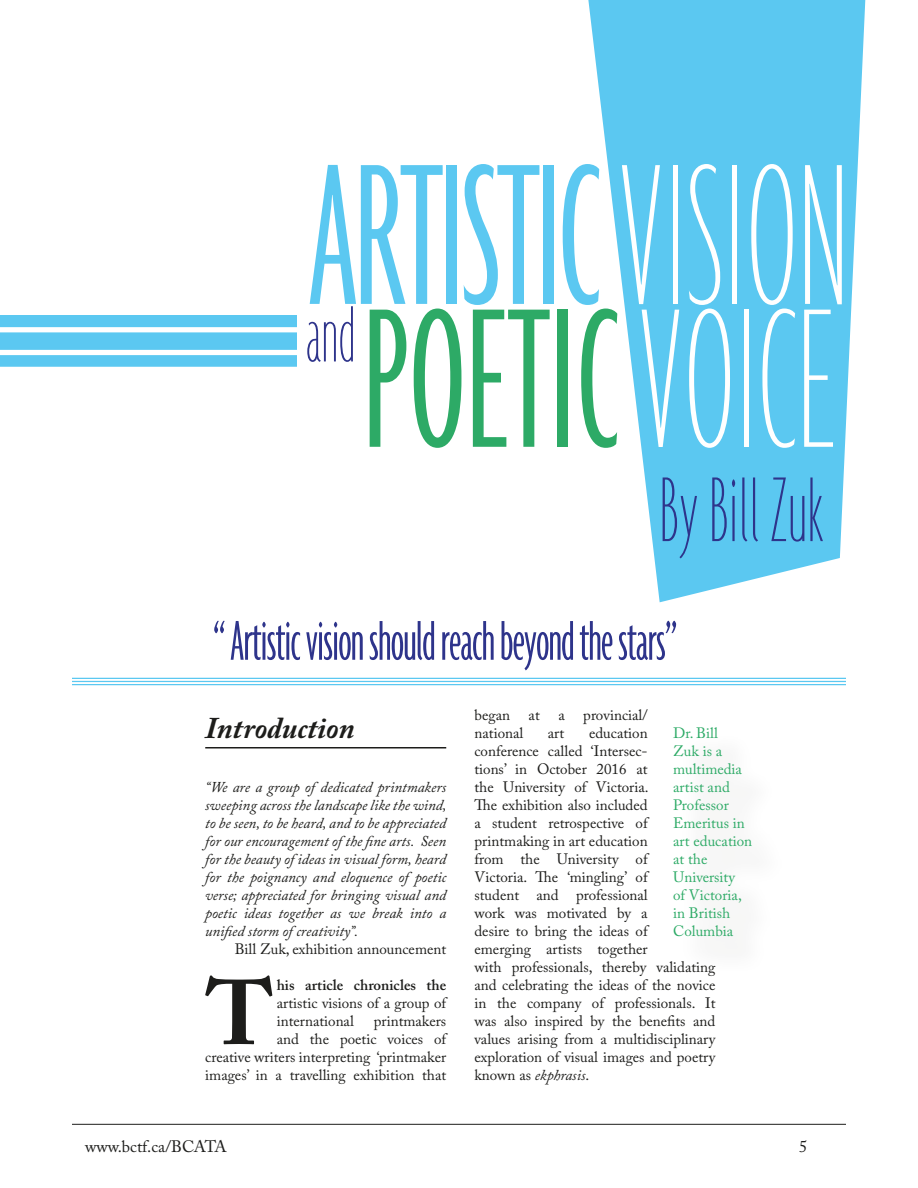
<style>
.page{position:relative;width:918px;height:1188px;background:#fff}
.page>*{position:absolute;margin:0;border:0;box-sizing:border-box;transform-origin:0 0}
.t1{font:300 ultra-condensed 217.5px "Agenda";letter-spacing:-.02em;color:#5bc8f1}
.t2{font:300 ultra-condensed 214.95px "Agenda";color:#2daa66}
.t3{font:100 ultra-condensed 99.75px "Agenda";color:#2e348b}
.Body{font:700 90.9px "Adobe Caslon Pro";color:#1d1d1b}
.t4{font:100 ultra-condensed 86.55px "Agenda";color:#2e348b}
.t5{font:300 ultra-condensed 60.75px "Agenda";letter-spacing:-.02em;color:#2e348b}
.Subhead_with_line{font:italic 700 30px "Adobe Caslon Pro";color:#1d1d1b}
.Interview_questions{font:16.5px "Adobe Caslon Pro";color:#1d1d1b}
.Body-2{font:15px/18px "Adobe Caslon Pro";color:#1d1d1b}
.Body-3{font:italic 15px/18px "Adobe Caslon Pro";color:#1d1d1b;text-align:justify}
.author_info{font:15px/18px "Adobe Caslon Pro";color:#2daa66}
.s1{font-weight:100;color:#fff}
.s2{font-weight:600}
.s3{font-style:italic}
</style>
<div class="page">
<svg style="left:0;top:315px;width:297px;height:52px"></svg>
<svg style="left:588px;top:0;width:277px;height:602px;fill:#5bc8f1"></svg>
<hr style="left:205px;top:747px;width:241px;height:1px;background:#1d1d1b">
<div style="left:677px;top:731px;width:112px;height:244px;background:#fbfbfb"></div>
<hr style="left:72px;top:684px;width:774px;height:1px;background:#5bc8f1">
<hr style="left:72px;top:681px;width:774px;height:1px;background:#5bc8f1">
<hr style="left:72px;top:678px;width:774px;height:1px;background:#5bc8f1">
<hr style="left:72px;top:1124px;width:774px;height:1px;background:#1d1d1b">
<p class="t1" style="left:307px;top:124px;width:543px">ARTISTIC <span class="s1">VISION</span></p>
<p class="t4" style="left:306px;top:291px;width:51px">and</p>
<p class="t2" style="left:363px;top:269px;width:473px">POETIC <span class="s1">VOICE</span></p>
<p class="t3" style="left:659px;top:460px;width:166px">By Bill Zuk</p>
<p class="t5" style="left:213px;top:609px;width:467px">“ Artistic vision should reach beyond the stars”</p>
<p class="Subhead_with_line" style="left:205px;top:710px;width:151px">Introduction</p>
<p class="Body-3" style="left:205px;top:778px;width:243px">“We are a group of dedicated printmakers sweeping across the landscape like the wind, to be seen, to be heard, and to be appreciated for our encouragement of the fine arts. Seen for the beauty of ideas in visual form, heard for the poignancy and eloquence of poetic verse; appreciated for bringing visual and poetic ideas together as we break into a unified storm of creativity”.</p>
<p class="Body-2" style="left:235px;top:940px;width:213px">Bill Zuk, exhibition announcement</p>
<p class="Body" style="left:206px;top:959px;width:69px">T</p>
<p class="Body-2" style="left:277px;top:976px;width:171px;text-align:justify"><span class="s2">his article chronicles the </span>artistic visions of a group of international</p>
<p class="Body-2" style="left:205px;top:1012px;width:243px;text-align:right">printmakers<br>and the poetic voices of<br>creative writers interpreting ‘printmaker images’ in a travelling exhibition that</p>
<p class="Body-2" style="left:474px;top:706px;width:175px">began at a provincial/ national</p>
<p class="Body-2" style="left:474px;top:724px;width:243px;text-indent:115px">education conference called ‘Intersec-<br>tions’ in October 2016 at<br>the University of Victoria.<br>The exhibition also included<br>a student retrospective of printmaking in art education<br>from the University of<br>Victoria. The ‘mingling’ of<br>student and professional<br>work was motivated by a<br>desire to bring the ideas of<br>emerging artists together<br>with professionals, thereby validating and celebrating the ideas of the novice in the company of professionals. It was also inspired by the benefits and values arising from a multidisciplinary exploration of visual images and poetry known as <span class="s3">ekphrasis</span>.</p>
<p class="author_info" style="left:673px;top:724px;width:80px">Dr. Bill<br>Zuk is a multimedia artist and<br>Professor<br>Emeritus in art education at the<br>University<br>of Victoria, in British<br>Columbia</p>
<p class="Body-2" style="left:548px;top:724px;width:18px">art</p>
<p class="Interview_questions" style="left:85px;top:1137px;width:143px">www.bctf.ca/BCATA</p>
<p class="Interview_questions" style="left:799px;top:1137px;width:10px">5</p>
</div>
